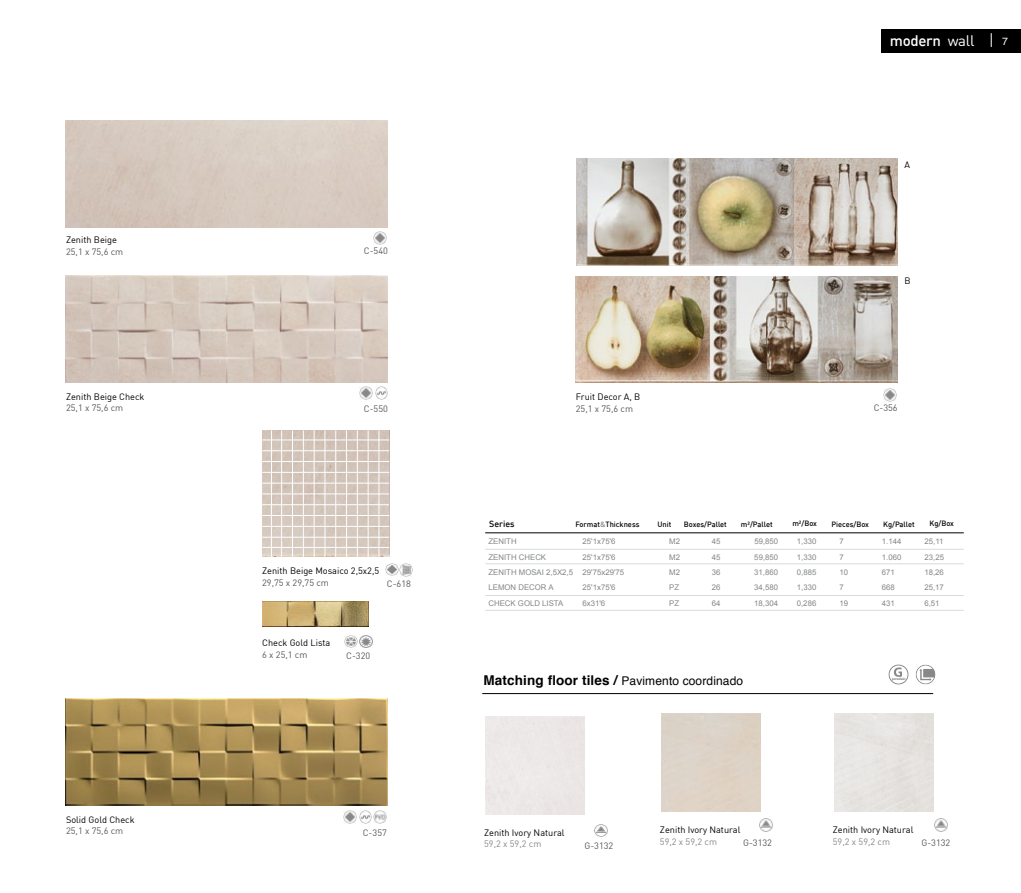
<style>
.page{position:relative;width:1021px;height:893px;background:#fff}
.page>*{position:absolute;margin:0;border:0;box-sizing:border-box;transform-origin:0 0}
.t1{font:500 15px "DIN";letter-spacing:-.02em;color:#fff}
.t2{font:700 13.5px "Helvetica";letter-spacing:.01em;color:#000}
.t3{font:10.5px "Helvetica";color:#fff}
.t4{font:9.15px "DIN";color:#000}
.t5{font:9.15px "DIN";color:#575756}
.t6{font:9.15px "DIN";color:#878787}
.t7{font:500 8.85px "DIN";color:#000}
.t8{font:7.8px "Arial";color:#858787}
.t9{font:500 7.5px "DIN";color:#000}
.s1{font-weight:400}
.s2{color:#878787}
.s3{font-weight:400;font-size:12px}
</style>
<div class="page">
<img style="left:263px;top:430px;width:126px;height:127px">
<img style="left:576px;top:159px;width:321px;height:106px">
<img style="left:576px;top:276px;width:321px;height:107px">
<svg style="left:373px;top:231px;width:13px;height:13px"></svg>
<svg style="left:883px;top:388px;width:13px;height:13px"></svg>
<svg style="left:386px;top:563px;width:27px;height:13px"></svg>
<svg style="left:360px;top:386px;width:28px;height:13px"></svg>
<svg style="left:343px;top:811px;width:43px;height:13px"></svg>
<div style="left:881px;top:30px;width:139px;height:23px;background:#000"></div>
<svg style="left:990px;top:33px;width:1px;height:14px"></svg>
<hr style="left:482px;top:693px;width:451px;height:1px;background:#000">
<svg style="left:934px;top:818px;width:13px;height:13px"></svg>
<svg style="left:759px;top:818px;width:13px;height:13px"></svg>
<svg style="left:595px;top:824px;width:12px;height:13px"></svg>
<hr style="left:271px;top:430px;width:1px;height:127px;background:#fff">
<hr style="left:262px;top:547px;width:127px;height:1px;background:#fff">
<hr style="left:292px;top:430px;width:1px;height:127px;background:#fff">
<hr style="left:262px;top:526px;width:127px;height:1px;background:#fff">
<hr style="left:314px;top:430px;width:1px;height:127px;background:#fff">
<hr style="left:262px;top:504px;width:127px;height:1px;background:#fff">
<hr style="left:335px;top:430px;width:1px;height:127px;background:#fff">
<hr style="left:262px;top:483px;width:127px;height:1px;background:#fff">
<hr style="left:357px;top:430px;width:1px;height:127px;background:#fff">
<hr style="left:262px;top:461px;width:127px;height:1px;background:#fff">
<hr style="left:378px;top:430px;width:1px;height:127px;background:#fff">
<hr style="left:262px;top:440px;width:127px;height:1px;background:#fff">
<hr style="left:281px;top:430px;width:1px;height:127px;background:#fff">
<hr style="left:262px;top:537px;width:127px;height:1px;background:#fff">
<hr style="left:303px;top:430px;width:1px;height:127px;background:#fff">
<hr style="left:262px;top:515px;width:127px;height:1px;background:#fff">
<hr style="left:324px;top:430px;width:1px;height:127px;background:#fff">
<hr style="left:262px;top:494px;width:127px;height:1px;background:#fff">
<hr style="left:346px;top:430px;width:1px;height:127px;background:#fff">
<hr style="left:262px;top:472px;width:127px;height:1px;background:#fff">
<hr style="left:368px;top:430px;width:1px;height:127px;background:#fff">
<hr style="left:262px;top:450px;width:127px;height:1px;background:#fff">
<img style="left:888px;top:664px;width:20px;height:21px">
<img style="left:915px;top:664px;width:20px;height:21px">
<svg style="left:344px;top:635px;width:28px;height:13px"></svg>
<img style="left:66px;top:276px;width:321px;height:107px">
<img style="left:65px;top:699px;width:322px;height:106px">
<img style="left:262px;top:601px;width:107px;height:26px">
<hr style="left:485px;top:532px;width:478px;height:1px;background:#000">
<hr style="left:485px;top:549px;width:478px;height:1px;background:#d9dbdb">
<hr style="left:485px;top:564px;width:478px;height:1px;background:#d9dbdb">
<hr style="left:485px;top:595px;width:478px;height:1px;background:#d9dbdb">
<hr style="left:485px;top:610px;width:478px;height:1px;background:#d9dbdb">
<p class="t4" style="left:66px;top:234px;width:52px">Zenith Beige</p>
<p class="t5" style="left:66px;top:246px;width:59px">25,1 x 75,6 cm</p>
<p class="t4" style="left:66px;top:391px;width:80px">Zenith Beige Check</p>
<p class="t5" style="left:66px;top:402px;width:59px">25,1 x 75,6 cm</p>
<p class="t4" style="left:66px;top:814px;width:70px">Solid Gold Check</p>
<p class="t5" style="left:66px;top:825px;width:59px">25,1 x 75,6 cm</p>
<h1 class="t1" style="left:889px;top:31px;width:86px">modern <span class="s1">wall</span></h1>
<h3 class="t3" style="left:1002px;top:33px;width:7px">7</h3>
<p class="t5" style="left:364px;top:245px;width:26px">C-540</p>
<p class="t4" style="left:904px;top:159px;width:7px">A</p>
<p class="t4" style="left:904px;top:275px;width:8px">B</p>
<p class="t4" style="left:576px;top:391px;width:66px">Fruit Decor A, B</p>
<p class="t5" style="left:576px;top:403px;width:59px">25,1 x 75,6 cm</p>
<p class="t5" style="left:364px;top:403px;width:26px">C-550</p>
<p class="t5" style="left:873px;top:402px;width:26px">C-356</p>
<p class="t4" style="left:262px;top:565px;width:118px">Zenith Beige Mosaico 2,5x2,5</p>
<p class="t5" style="left:262px;top:577px;width:68px">29,75 x 29,75 cm</p>
<p class="t5" style="left:387px;top:578px;width:26px">C-618</p>
<p class="t4" style="left:262px;top:637px;width:70px">Check Gold Lista</p>
<p class="t5" style="left:262px;top:649px;width:47px">6 x 25,1 cm</p>
<p class="t5" style="left:346px;top:650px;width:26px">C-320</p>
<p class="t5" style="left:363px;top:827px;width:26px">C-357</p>
<p class="t7" style="left:489px;top:518px;width:27px">Series</p>
<p class="t9" style="left:575px;top:519px;width:65px">Format<span class="s2">&amp;</span>Thickness</p>
<p class="t9" style="left:657px;top:519px;width:15px">Unit</p>
<p class="t9" style="left:684px;top:519px;width:44px">Boxes/Pallet</p>
<p class="t9" style="left:741px;top:519px;width:33px">m²/Pallet</p>
<p class="t9" style="left:792px;top:519px;width:26px">m²/Box</p>
<p class="t9" style="left:831px;top:519px;width:39px">Pieces/Box</p>
<p class="t9" style="left:883px;top:519px;width:33px">Kg/Pallet</p>
<p class="t9" style="left:929px;top:519px;width:26px">Kg/Box</p>
<p class="t8" style="left:488px;top:537px;width:30px">ZENITH</p>
<p class="t8" style="left:582px;top:537px;width:34px">25'1x75'6</p>
<p class="t8" style="left:669px;top:537px;width:12px">M2</p>
<p class="t8" style="left:711px;top:537px;width:10px">45</p>
<p class="t8" style="left:754px;top:537px;width:25px">59,850</p>
<p class="t8" style="left:796px;top:537px;width:21px">1,330</p>
<p class="t8" style="left:839px;top:537px;width:6px">7</p>
<p class="t8" style="left:882px;top:537px;width:21px">1.144</p>
<p class="t8" style="left:924px;top:537px;width:20px">25,11</p>
<p class="t8" style="left:488px;top:553px;width:59px">ZENITH CHECK</p>
<p class="t8" style="left:582px;top:553px;width:34px">25'1x75'6</p>
<p class="t8" style="left:669px;top:553px;width:12px">M2</p>
<p class="t8" style="left:711px;top:553px;width:10px">45</p>
<p class="t8" style="left:754px;top:553px;width:25px">59,850</p>
<p class="t8" style="left:796px;top:553px;width:21px">1,330</p>
<p class="t8" style="left:839px;top:553px;width:6px">7</p>
<p class="t8" style="left:881px;top:553px;width:21px">1.060</p>
<p class="t8" style="left:924px;top:553px;width:21px">23,25</p>
<p class="t8" style="left:488px;top:568px;width:137px">ZENITH MOSAI 2,5X2,5 29'75x29'75</p>
<p class="t8" style="left:669px;top:568px;width:12px">M2</p>
<p class="t8" style="left:711px;top:568px;width:10px">36</p>
<p class="t8" style="left:754px;top:568px;width:25px">31,860</p>
<p class="t8" style="left:796px;top:568px;width:21px">0,885</p>
<p class="t8" style="left:839px;top:568px;width:10px">10</p>
<p class="t8" style="left:881px;top:568px;width:15px">671</p>
<p class="t8" style="left:924px;top:568px;width:21px">18,26</p>
<p class="t8" style="left:488px;top:583px;width:67px">LEMON DECOR A</p>
<p class="t8" style="left:582px;top:583px;width:34px">25'1x75'6</p>
<p class="t8" style="left:669px;top:583px;width:11px">PZ</p>
<p class="t8" style="left:711px;top:583px;width:10px">26</p>
<p class="t8" style="left:754px;top:583px;width:25px">34,580</p>
<p class="t8" style="left:796px;top:583px;width:21px">1,330</p>
<p class="t8" style="left:839px;top:583px;width:6px">7</p>
<p class="t8" style="left:881px;top:583px;width:15px">668</p>
<p class="t8" style="left:924px;top:583px;width:21px">25,17</p>
<p class="t8" style="left:488px;top:598px;width:76px">CHECK GOLD LISTA</p>
<p class="t8" style="left:582px;top:598px;width:24px">6x31'6</p>
<p class="t8" style="left:669px;top:598px;width:11px">PZ</p>
<p class="t8" style="left:711px;top:598px;width:10px">64</p>
<p class="t8" style="left:754px;top:598px;width:25px">18,304</p>
<p class="t8" style="left:796px;top:598px;width:21px">0,286</p>
<p class="t8" style="left:839px;top:598px;width:10px">19</p>
<p class="t8" style="left:881px;top:598px;width:15px">431</p>
<p class="t8" style="left:924px;top:598px;width:17px">6,51</p>
<h2 class="t2" style="left:483px;top:669px;width:261px">Matching floor tiles / <span class="s3">Pavimento coordinado</span></h2>
<p class="t4" style="left:484px;top:827px;width:82px">Zenith Ivory Natural</p>
<p class="t6" style="left:484px;top:838px;width:59px">59,2 x 59,2 cm</p>
<p class="t4" style="left:660px;top:824px;width:82px">Zenith Ivory Natural</p>
<p class="t6" style="left:660px;top:836px;width:59px">59,2 x 59,2 cm</p>
<p class="t4" style="left:832px;top:824px;width:82px">Zenith Ivory Natural</p>
<p class="t6" style="left:832px;top:836px;width:59px">59,2 x 59,2 cm</p>
<p class="t5" style="left:584px;top:840px;width:30px">G-3132</p>
<p class="t5" style="left:743px;top:837px;width:30px">G-3132</p>
<p class="t5" style="left:921px;top:837px;width:30px">G-3132</p>
</div>
